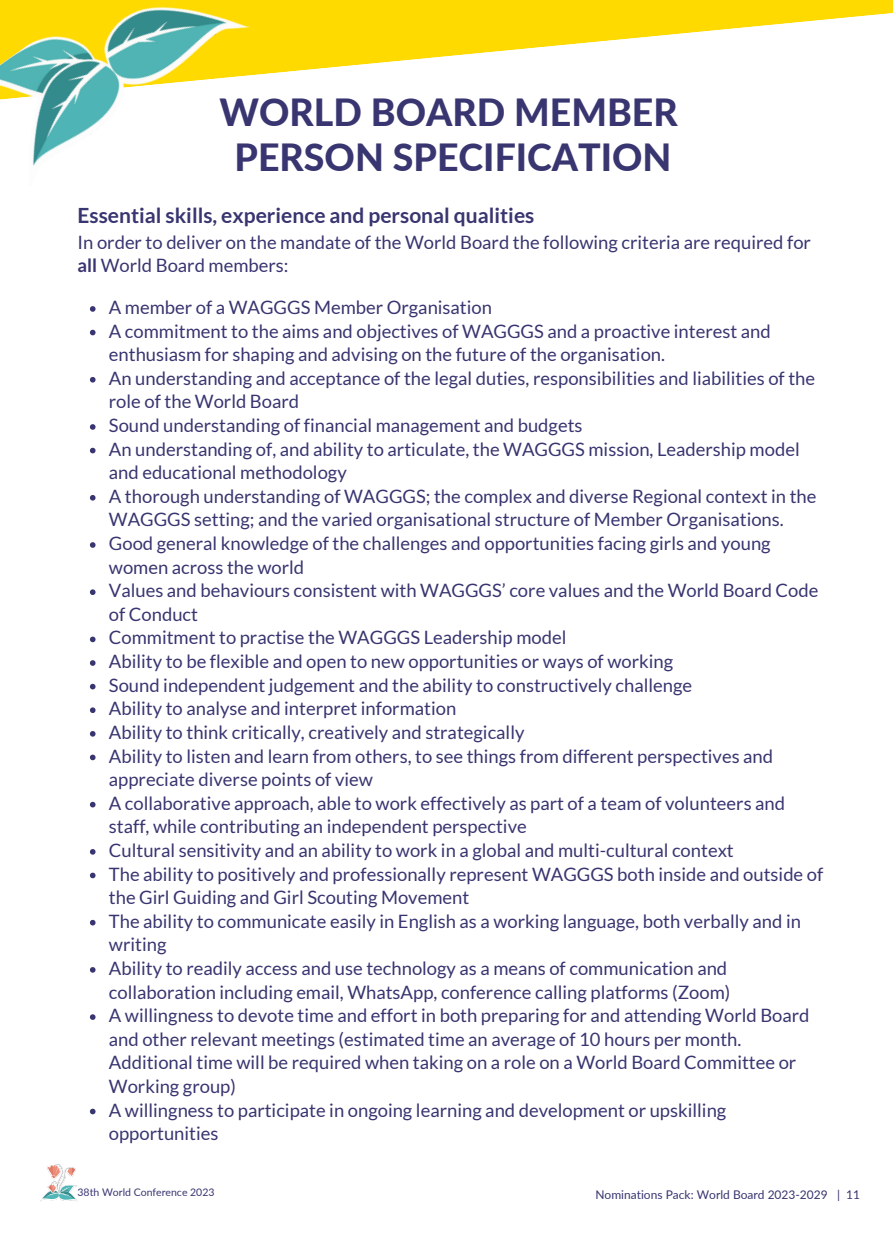
<style>
.page{position:relative;width:893px;height:1233px;background:#fff}
.page>*{position:absolute;margin:0;border:0;box-sizing:border-box;transform-origin:0 0}
.t1{font:800 37.5px/45px "Lato";color:#383570;text-align:center}
.t2{font:700 21px "Lato";color:#383570}
.t3{font:18.45px/23.5px "Lato";color:#383570}
.t4{font:12px "Lato";color:#383570}
.t5{font:10.5px "Lato";color:#383570}
.s1{font-weight:700}
</style>
<div class="page">
<svg style="left:90px;top:306px;width:5px;height:6px"></svg>
<svg style="left:90px;top:330px;width:5px;height:5px"></svg>
<svg style="left:90px;top:377px;width:5px;height:6px"></svg>
<svg style="left:90px;top:424px;width:5px;height:6px"></svg>
<svg style="left:90px;top:448px;width:5px;height:5px"></svg>
<svg style="left:90px;top:495px;width:5px;height:6px"></svg>
<svg style="left:90px;top:542px;width:5px;height:6px"></svg>
<svg style="left:90px;top:589px;width:5px;height:6px"></svg>
<svg style="left:90px;top:637px;width:5px;height:5px"></svg>
<svg style="left:90px;top:660px;width:5px;height:6px"></svg>
<svg style="left:90px;top:684px;width:5px;height:5px"></svg>
<svg style="left:90px;top:707px;width:5px;height:6px"></svg>
<svg style="left:90px;top:731px;width:5px;height:6px"></svg>
<svg style="left:90px;top:755px;width:5px;height:5px"></svg>
<svg style="left:90px;top:802px;width:5px;height:5px"></svg>
<svg style="left:90px;top:849px;width:5px;height:6px"></svg>
<svg style="left:90px;top:873px;width:5px;height:5px"></svg>
<svg style="left:90px;top:920px;width:5px;height:5px"></svg>
<svg style="left:90px;top:967px;width:5px;height:6px"></svg>
<svg style="left:90px;top:1014px;width:5px;height:6px"></svg>
<svg style="left:90px;top:1109px;width:5px;height:5px"></svg>
<img style="left:41px;top:1164px;width:36px;height:37px">
<svg style="left:251px;top:0;width:641px;height:76px;fill:#ffda00"></svg>
<img style="left:0;top:0;width:251px;height:166px">
<h1 class="t1" style="left:219px;top:89px;width:460px">WORLD BOARD MEMBER<br>PERSON SPECIFICATION</h1>
<p class="t2" style="left:78px;top:202px;width:458px">Essential skills, experience and personal qualities</p>
<p class="t3" style="left:78px;top:230px;width:735px">In order to deliver on the mandate of the World Board the following criteria are required for <span class="s1">all</span> World Board members:</p>
<p class="t3" style="left:109px;top:295px;width:715px">A member of a WAGGGS Member Organisation<br>A commitment to the aims and objectives of WAGGGS and a proactive interest and enthusiasm for shaping and advising on the future of the organisation.<br>An understanding and acceptance of the legal duties, responsibilities and liabilities of the role of the World Board<br>Sound understanding of financial management and budgets<br>An understanding of, and ability to articulate, the WAGGGS mission, Leadership model and educational methodology<br>A thorough understanding of WAGGGS; the complex and diverse Regional context in the WAGGGS setting; and the varied organisational structure of Member Organisations.<br>Good general knowledge of the challenges and opportunities facing girls and young women across the world<br>Values and behaviours consistent with WAGGGS’ core values and the World Board Code of Conduct<br>Commitment to practise the WAGGGS Leadership model<br>Ability to be flexible and open to new opportunities or ways of working<br>Sound independent judgement and the ability to constructively challenge<br>Ability to analyse and interpret information<br>Ability to think critically, creatively and strategically<br>Ability to listen and learn from others, to see things from different perspectives and appreciate diverse points of view<br>A collaborative approach, able to work effectively as part of a team of volunteers and staff, while contributing an independent perspective<br>Cultural sensitivity and an ability to work in a global and multi-cultural context<br>The ability to positively and professionally represent WAGGGS both inside and outside of the Girl Guiding and Girl Scouting Movement<br>The ability to communicate easily in English as a working language, both verbally and in writing<br>Ability to readily access and use technology as a means of communication and collaboration including email, WhatsApp, conference calling platforms (Zoom)<br>A willingness to devote time and effort in both preparing for and attending World Board and other relevant meetings (estimated time an average of 10 hours per month.<br>Additional time will be required when taking on a role on a World Board Committee or Working group)<br>A willingness to participate in ongoing learning and development or upskilling opportunities</p>
<p class="t5" style="left:78px;top:1186px;width:138px">38th World Conference 2023</p>
<p class="t4" style="left:595px;top:1187px;width:266px">Nominations Pack: World Board 2023-2029 | 11</p>
</div>
